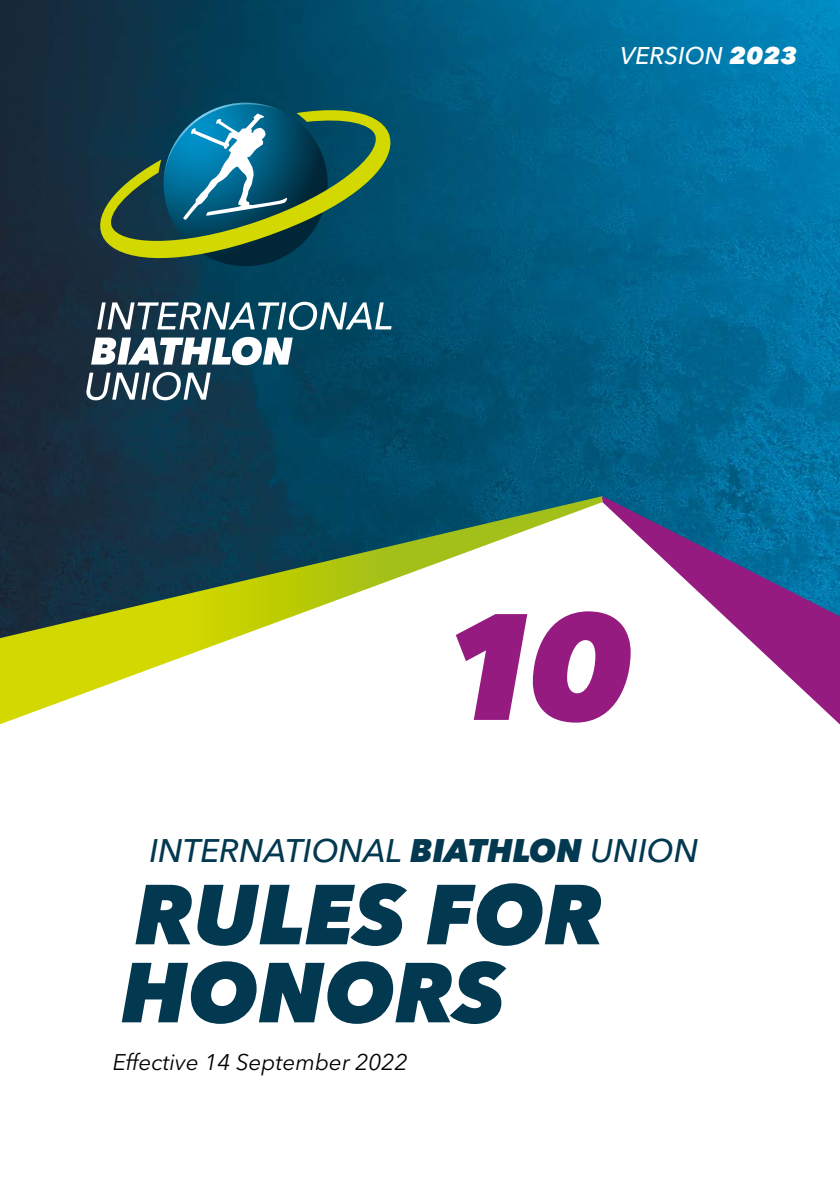
<style>
.page{position:relative;width:840px;height:1191px;background:#fff}
.page>*{position:absolute;margin:0;border:0;box-sizing:border-box;transform-origin:0 0}
.t1{font:italic 800 149.4px "Avenir Next W1 G";color:#951b81}
.t2{font:italic 800 84px/78px "Avenir Next W1 G";color:#023850}
.t3{font:italic 500 32.4px "Avenir Next W1 G";color:#023850}
.t4{font:italic 500 24px "Avenir Next W1 G";letter-spacing:.005em;color:#fff}
.t5{font:italic 22.4px "Avenir Next W1 G";color:#000}
.s1{font-weight:800}
</style>
<div class="page">
<img style="left:0;top:0;width:839px;height:496px">
<svg style="left:0;top:496px;width:602px;height:228px"></svg>
<svg style="left:602px;top:496px;width:237px;height:228px"></svg>
<svg style="left:86px;top:372px;width:124px;height:28px"></svg>
<svg style="left:91px;top:337px;width:201px;height:28px"></svg>
<svg style="left:97px;top:302px;width:294px;height:28px"></svg>
<svg style="left:48px;top:93px;width:381px;height:201px"></svg>
<p class="t4" style="left:620px;top:41px;width:178px">VERSION <span class="s1">2023</span></p>
<p class="t1" style="left:439px;top:575px;width:194px">10</p>
<p class="t3" style="left:149px;top:831px;width:550px">INTERNATIONAL <span class="s1">BIATHLON</span> UNION</p>
<p class="t2" style="left:121px;top:875px;width:483px">RULES FOR<br>HONORS</p>
<p class="t5" style="left:113px;top:1048px;width:296px">Effective 14 September 2022</p>
</div>
